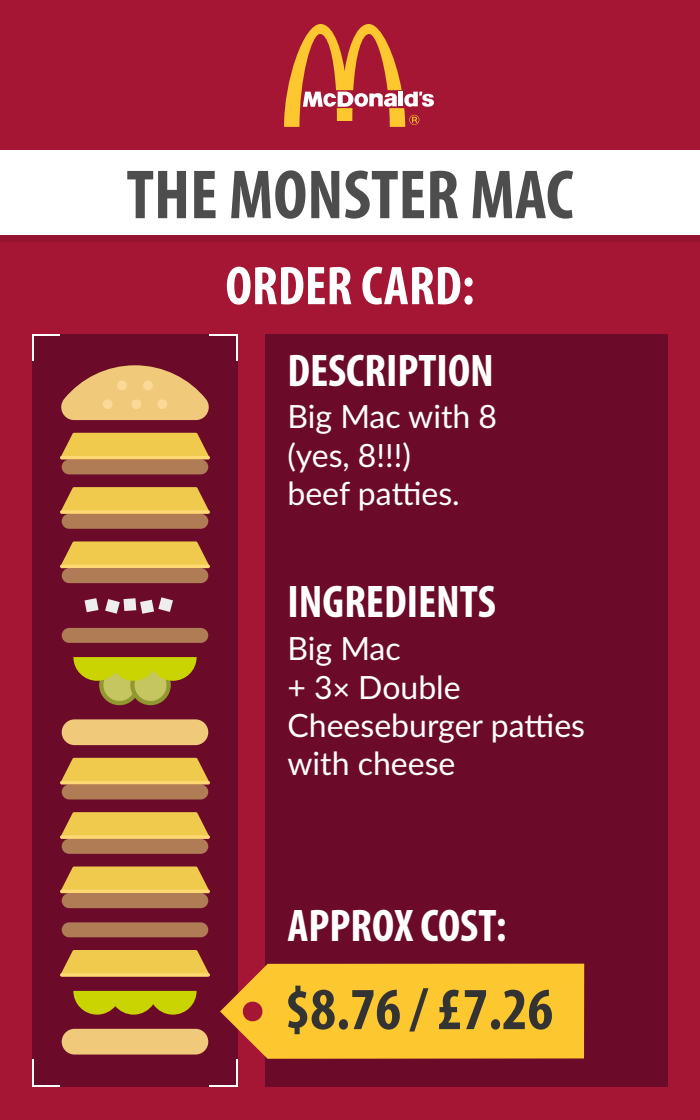
<style>
.page{position:relative;width:700px;height:1120px;background:#a51635}
.page>*{position:absolute;margin:0;border:0;box-sizing:border-box;transform-origin:0 0}
.t1{font:700 condensed 70.1px "Myriad Pro";color:#4d4d4d}
.t2{font:700 condensed 60px "Myriad Pro";color:#333}
.t3{font:700 condensed 55px "Myriad Pro";color:#fff}
.t4{font:700 condensed 46px "Myriad Pro";color:#fff}
.t5{font:32px/38.4px "Lato";color:#fff}
</style>
<div class="page">
<div style="left:0;top:226px;width:700px;height:16px;background:#94132f"></div>
<div style="left:0;top:151px;width:700px;height:84px;background:#fff"></div>
<svg style="left:284px;top:24px;width:150px;height:103px"></svg>
<div style="left:32px;top:334px;width:206px;height:753px;background:#6b0b29"></div>
<svg style="left:209px;top:1059px;width:29px;height:28px"></svg>
<svg style="left:32px;top:1059px;width:28px;height:28px"></svg>
<div style="left:265px;top:334px;width:403px;height:753px;background:#6b0b29"></div>
<svg style="left:220px;top:964px;width:364px;height:95px;background:#f2b82e"></svg>
<svg style="left:32px;top:334px;width:206px;height:86px"></svg>
<div style="left:157px;top:399px;width:10px;height:10px;background:#fdd998;border-radius:50%"></div>
<div style="left:132px;top:399px;width:9px;height:10px;background:#fdd998;border-radius:50%"></div>
<div style="left:103px;top:399px;width:10px;height:10px;background:#fdd998;border-radius:50%"></div>
<div style="left:143px;top:381px;width:10px;height:9px;background:#fdd998;border-radius:50%"></div>
<div style="left:117px;top:381px;width:10px;height:9px;background:#fdd998;border-radius:50%"></div>
<svg style="left:85px;top:598px;width:14px;height:14px"></svg>
<svg style="left:105px;top:597px;width:68px;height:17px"></svg>
<div style="left:62px;top:1029px;width:146px;height:26px;background:#f0ca7a;border-radius:13px"></div>
<svg style="left:60px;top:950px;width:150px;height:27px;background:#e2b749"></svg>
<svg style="left:60px;top:973px;width:150px;height:4px"></svg>
<div style="left:62px;top:514px;width:146px;height:15px;background:#af7c56;border-radius:7px"></div>
<svg style="left:60px;top:487px;width:150px;height:29px"></svg>
<svg style="left:60px;top:510px;width:150px;height:4px"></svg>
<div style="left:62px;top:459px;width:146px;height:15px;background:#af7c56;border-radius:7px"></div>
<svg style="left:61px;top:432px;width:148px;height:30px;background:#dbae4a"></svg>
<hr style="left:60px;top:456px;width:150px;height:3px;background:#fdd873;border-radius:2px">
<div style="left:62px;top:839px;width:146px;height:15px;background:#af7c56;border-radius:7px"></div>
<svg style="left:60px;top:812px;width:150px;height:29px"></svg>
<hr style="left:60px;top:835px;width:150px;height:4px;background:#f8d36c;border-radius:2px">
<div style="left:62px;top:785px;width:146px;height:14px;background:#af7c56;border-radius:7px"></div>
<svg style="left:60px;top:757px;width:150px;height:30px"></svg>
<svg style="left:60px;top:781px;width:150px;height:4px"></svg>
<div style="left:62px;top:893px;width:146px;height:15px;background:#af7c56;border-radius:7px"></div>
<svg style="left:61px;top:866px;width:148px;height:29px;background:#deb14a"></svg>
<hr style="left:60px;top:890px;width:150px;height:3px;background:#fdd873;border-radius:2px">
<div style="left:62px;top:568px;width:146px;height:15px;background:#af7c56;border-radius:7px"></div>
<svg style="left:61px;top:541px;width:148px;height:29px;background:#deb24a"></svg>
<hr style="left:60px;top:565px;width:150px;height:3px;background:#fdd873;border-radius:2px">
<div style="left:62px;top:719px;width:146px;height:26px;background:#f0ca7a;border-radius:13px"></div>
<svg style="left:73px;top:657px;width:124px;height:48px"></svg>
<svg style="left:73px;top:991px;width:124px;height:24px"></svg>
<div style="left:62px;top:628px;width:146px;height:15px;background:#af7c56;border-radius:7px"></div>
<div style="left:62px;top:922px;width:146px;height:15px;background:#af7c56;border-radius:7px"></div>
<h1 class="t1" style="left:126px;top:151px;width:449px">THE MONSTER MAC</h1>
<h3 class="t3" style="left:225px;top:251px;width:251px">ORDER CARD:</h3>
<h3 class="t4" style="left:287px;top:342px;width:208px">DESCRIPTION</h3>
<p class="t5" style="left:287px;top:396px;width:211px">Big Mac with 8 (yes, 8!!!)<br>beef patties.</p>
<h3 class="t4" style="left:287px;top:573px;width:210px">INGREDIENTS</h3>
<p class="t5" style="left:287px;top:628px;width:299px">Big Mac<br>+ 3× Double<br>Cheeseburger patties with cheese</p>
<h3 class="t4" style="left:287px;top:897px;width:220px">APPROX COST:</h3>
<h2 class="t2" style="left:285px;top:972px;width:270px">$8.76 / £7.26</h2>
</div>
